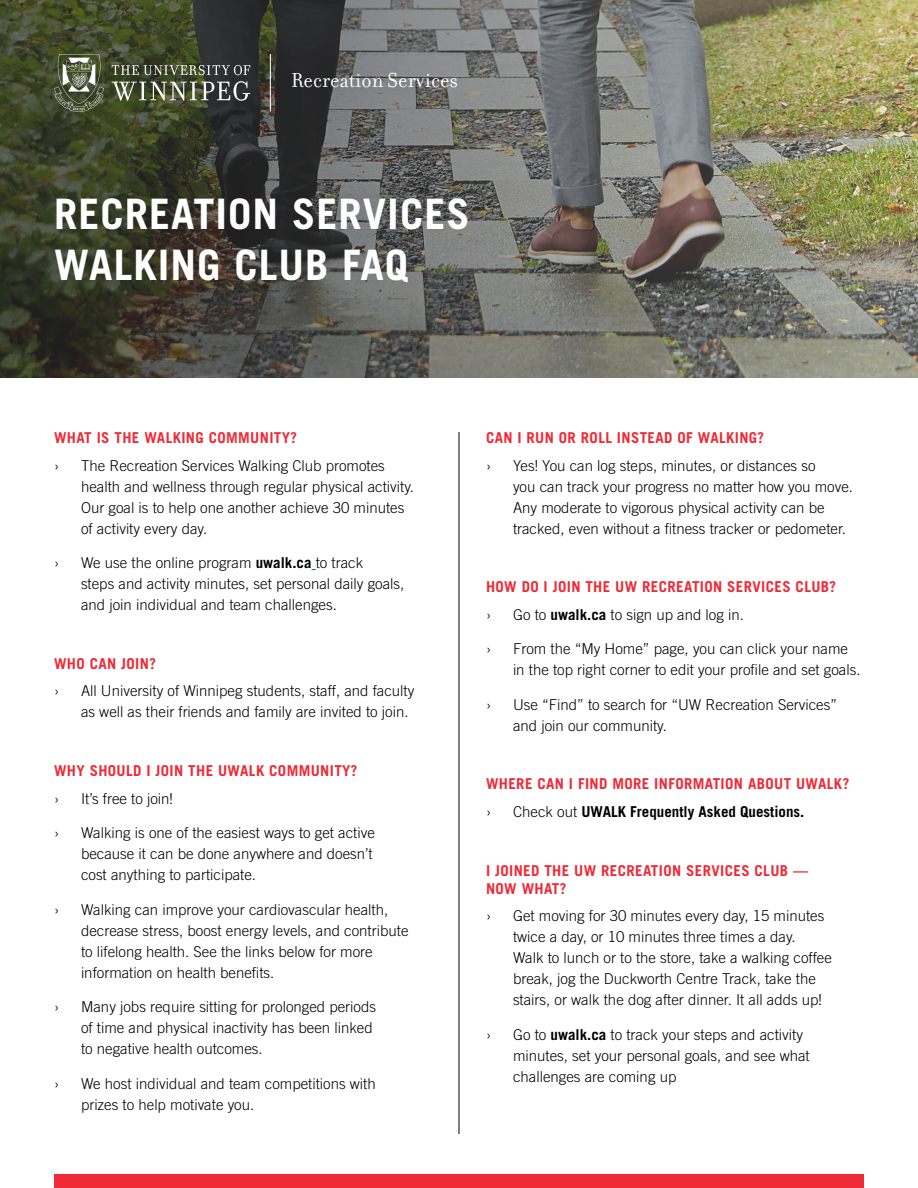
<style>
.page{position:relative;width:918px;height:1188px;background:#fff}
.page>*{position:absolute;margin:0;border:0;box-sizing:border-box;transform-origin:0 0}
.t1{font:700 42px/51px "Trade Gothic LT Std";letter-spacing:.025em;color:#fff}
.t2{font:21.75px "Filosofia OT";letter-spacing:.005em;color:#fff}
.t3{font:300 15px/21px "Trade Gothic LT Std";color:#000}
.t4{font:700 15px/18px "Trade Gothic LT Std";letter-spacing:.025em;color:#ee2b37}
.t5{font:700 15px "Trade Gothic LT Std";color:#000}
.s1{font-weight:700}
.s2{font-weight:300}
</style>
<div class="page">
<img style="left:0;top:0;width:918px;height:378px">
<hr style="left:459px;top:432px;width:1px;height:702px;background:#000">
<div style="left:54px;top:1174px;width:810px;height:14px;background:#ee2b37"></div>
<hr style="left:270px;top:54px;width:1px;height:58px;background:#fff">
<svg style="left:112px;top:65px;width:138px;height:10px"></svg>
<svg style="left:112px;top:81px;width:138px;height:20px;background:#6a6e5f"></svg>
<svg style="left:54px;top:54px;width:50px;height:58px;background:#686f57"></svg>
<h2 class="t2" style="left:291px;top:68px;width:168px">Recreation Services</h2>
<h1 class="t1" style="left:54px;top:188px;width:417px">RECREATION SERVICES<br>WALKING CLUB FAQ</h1>
<p class="t4" style="left:54px;top:428px;width:245px">WHAT IS THE WALKING COMMUNITY?</p>
<p class="t3" style="left:54px;top:455px;width:6px">›</p>
<p class="t3" style="left:81px;top:455px;width:335px">The Recreation Services Walking Club promotes health and wellness through regular physical activity.<br>Our goal is to help one another achieve 30 minutes of activity every day.</p>
<p class="t3" style="left:54px;top:552px;width:6px">›</p>
<p class="t3" style="left:81px;top:552px;width:325px">We use the online program <span class="s1">uwalk.ca</span> to track<br>steps and activity minutes, set personal daily goals, and join individual and team challenges.</p>
<p class="t4" style="left:54px;top:654px;width:104px">WHO CAN JOIN?</p>
<p class="t3" style="left:54px;top:680px;width:6px">›</p>
<p class="t3" style="left:81px;top:680px;width:335px">All University of Winnipeg students, staff, and faculty as well as their friends and family are invited to join.</p>
<p class="t4" style="left:54px;top:761px;width:305px">WHY SHOULD I JOIN THE UWALK COMMUNITY?</p>
<p class="t3" style="left:54px;top:788px;width:6px">›</p>
<p class="t3" style="left:81px;top:788px;width:93px">It’s free to join!</p>
<p class="t3" style="left:54px;top:822px;width:6px">›</p>
<p class="t3" style="left:81px;top:822px;width:295px">Walking is one of the easiest ways to get active because it can be done anywhere and doesn’t cost anything to participate.</p>
<p class="t3" style="left:54px;top:899px;width:6px">›</p>
<p class="t3" style="left:81px;top:899px;width:329px">Walking can improve your cardiovascular health, decrease stress, boost energy levels, and contribute to lifelong health. See the links below for more information on health benefits.</p>
<p class="t3" style="left:54px;top:996px;width:6px">›</p>
<p class="t3" style="left:81px;top:996px;width:297px">Many jobs require sitting for prolonged periods of time and physical inactivity has been linked to negative health outcomes.</p>
<p class="t3" style="left:54px;top:1073px;width:6px">›</p>
<p class="t3" style="left:81px;top:1073px;width:296px">We host individual and team competitions with prizes to help motivate you.</p>
<p class="t4" style="left:486px;top:428px;width:280px">CAN I RUN OR ROLL INSTEAD OF WALKING?</p>
<p class="t3" style="left:486px;top:455px;width:6px">›</p>
<p class="t3" style="left:513px;top:455px;width:342px">Yes! You can log steps, minutes, or distances so<br>you can track your progress no matter how you move.<br>Any moderate to vigorous physical activity can be tracked, even without a fitness tracker or pedometer.</p>
<p class="t4" style="left:486px;top:578px;width:352px">HOW DO I JOIN THE UW RECREATION SERVICES CLUB?</p>
<p class="t3" style="left:486px;top:604px;width:6px">›</p>
<p class="t3" style="left:513px;top:604px;width:232px">Go to <span class="s1">uwalk.ca</span> to sign up and log in.</p>
<p class="t3" style="left:486px;top:638px;width:6px">›</p>
<p class="t3" style="left:513px;top:638px;width:349px">From the “My Home” page, you can click your name in the top right corner to edit your profile and set goals.</p>
<p class="t3" style="left:486px;top:694px;width:6px">›</p>
<p class="t3" style="left:513px;top:694px;width:326px">Use “Find” to search for “UW Recreation Services” and join our community.</p>
<p class="t4" style="left:486px;top:775px;width:365px">WHERE CAN I FIND MORE INFORMATION ABOUT UWALK?</p>
<p class="t3" style="left:486px;top:801px;width:6px">›</p>
<p class="t5" style="left:513px;top:803px;width:293px"><span class="s2">Check out</span> UWALK Frequently Asked Questions.</p>
<p class="t4" style="left:486px;top:861px;width:324px">I JOINED THE UW RECREATION SERVICES CLUB —<br>NOW WHAT?</p>
<p class="t3" style="left:486px;top:905px;width:6px">›</p>
<p class="t3" style="left:513px;top:905px;width:320px">Get moving for 30 minutes every day, 15 minutes twice a day, or 10 minutes three times a day.<br>Walk to lunch or to the store, take a walking coffee break, jog the Duckworth Centre Track, take the stairs, or walk the dog after dinner. It all adds up!</p>
<p class="t3" style="left:486px;top:1024px;width:6px">›</p>
<p class="t3" style="left:513px;top:1024px;width:298px">Go to <span class="s1">uwalk.ca</span> to track your steps and activity minutes, set your personal goals, and see what challenges are coming up</p>
</div>
